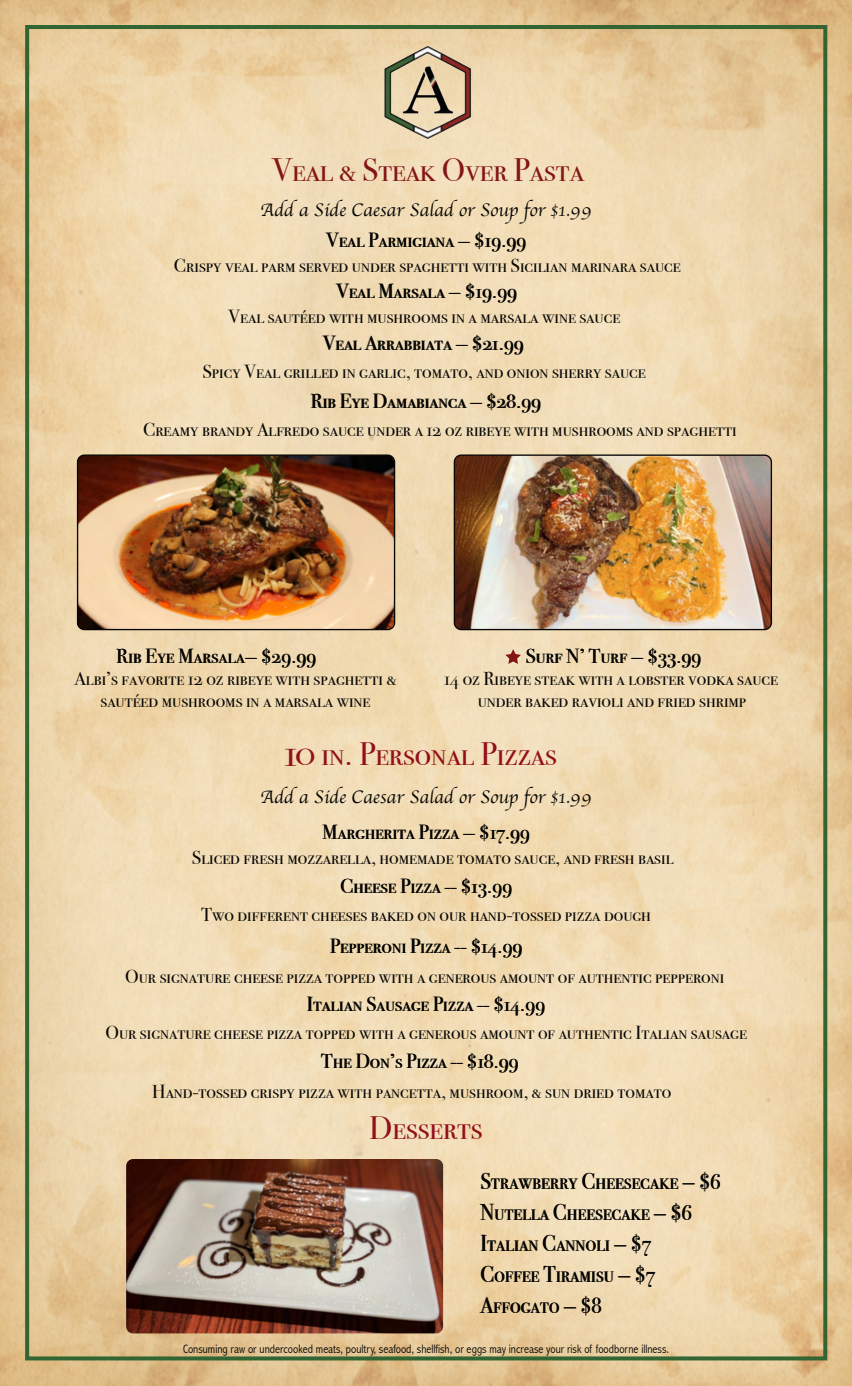
<style>
.page{position:relative;width:852px;height:1386px;background:#fff}
.page>*{position:absolute;margin:0;border:0;box-sizing:border-box;transform-origin:0 0}
.t1{font:32.38px "Bodoni Svty Two SCITCTT";color:#920f1b}
.t2{font:32.38px "Bodoni Svty Two SCITCTT";color:#841517}
.t3{font:22.93px/31px "Bodoni Svty Two SCITCTT";color:#080704;scale:.92 1}
.t4{font:20.3px "Bodoni Svty Two SCITCTT";color:#080704}
.t5{font:18.9px/22.8px "Bodoni Svty Two SCITCTT";color:#080704;text-align:center}
.t6{font:18.9px "Apple Chancery";color:#080704}
.t7{font:300 condensed 12.25px "Abadi";color:#080704}
.s1{font-size:39.2px}
.s2{font-size:36.4px}
</style>
<div class="page">
<img style="left:0;top:0;width:851px;height:1386px">
<img style="left:372px;top:41px;width:110px;height:105px">
<img style="left:77px;top:455px;width:317px;height:175px;border-radius:7px">
<img style="left:454px;top:455px;width:317px;height:175px;border-radius:7px">
<img style="left:126px;top:1159px;width:317px;height:174px;border-radius:7px">
<svg style="left:505px;top:649px;width:16px;height:15px"></svg>
<div style="left:453px;top:454px;width:318px;height:176px;border:1px solid #080704;border-radius:7px"></div>
<div style="left:77px;top:454px;width:318px;height:176px;border:1px solid #080704;border-radius:7px"></div>
<h1 class="t2" style="left:271px;top:151px;width:313px">Veal &amp; Steak Over Pasta</h1>
<p class="t6" style="left:260px;top:201px;width:332px">Add a Side Caesar Salad or Soup for $1.99</p>
<p class="t4" style="left:326px;top:228px;width:202px">Veal Parmigiana — $19.99</p>
<p class="t5" style="left:174px;top:255px;width:508px">Crispy veal parm served under spaghetti with Sicilian marinara sauce</p>
<p class="t4" style="left:336px;top:279px;width:182px">Veal Marsala — $19.99</p>
<p class="t4" style="left:322px;top:331px;width:202px">Veal Arrabbiata — $21.99</p>
<p class="t5" style="left:228px;top:306px;width:393px">Veal sautéed with mushrooms in a marsala wine sauce</p>
<p class="t5" style="left:202px;top:360px;width:444px">Spicy Veal grilled in garlic, tomato, and onion sherry sauce</p>
<p class="t4" style="left:310px;top:389px;width:232px">Rib Eye Damabianca — $28.99</p>
<p class="t5" style="left:143px;top:418px;width:595px">Creamy brandy Alfredo sauce under a 12 oz ribeye with mushrooms and spaghetti</p>
<p class="t4" style="left:116px;top:644px;width:201px">Rib Eye Marsala— $29.99</p>
<p class="t5" style="left:74px;top:667px;width:323px">Albi’s favorite 12 oz ribeye with spaghetti &amp; sautéed mushrooms in a marsala wine</p>
<p class="t4" style="left:525px;top:644px;width:177px">Surf N’ Turf — $33.99</p>
<p class="t5" style="left:444px;top:667px;width:335px">14 oz Ribeye steak with a lobster vodka sauce under baked ravioli and fried shrimp</p>
<h1 class="t1" style="left:284px;top:735px;width:274px"><span class="s1">1</span><span class="s2">0</span> in. Personal Pizzas</h1>
<p class="t6" style="left:260px;top:788px;width:332px">Add a Side Caesar Salad or Soup for $1.99</p>
<p class="t4" style="left:322px;top:820px;width:209px">Margherita Pizza — $17.99</p>
<p class="t5" style="left:192px;top:847px;width:483px">Sliced fresh mozzarella, homemade tomato sauce, and fresh basil</p>
<p class="t4" style="left:340px;top:874px;width:173px">Cheese Pizza -- $13.99</p>
<p class="t5" style="left:201px;top:903px;width:451px">Two different cheeses baked on our hand-tossed pizza dough</p>
<p class="t4" style="left:329px;top:934px;width:194px">Pepperoni Pizza -- $14.99</p>
<p class="t5" style="left:125px;top:966px;width:600px">Our signature cheese pizza topped with a generous amount of authentic pepperoni</p>
<p class="t4" style="left:306px;top:992px;width:240px">Italian Sausage Pizza -- $14.99</p>
<p class="t5" style="left:105px;top:1021px;width:643px">Our signature cheese pizza topped with a generous amount of authentic Italian sausage</p>
<p class="t4" style="left:321px;top:1049px;width:199px">The Don’s Pizza -- $18.99</p>
<p class="t5" style="left:152px;top:1080px;width:520px">Hand-tossed crispy pizza with pancetta, mushroom, &amp; sun dried tomato</p>
<h1 class="t1" style="left:369px;top:1109px;width:115px">Desserts</h1>
<p class="t3" style="left:480px;top:1166px;width:262px">Strawberry Cheesecake — $6<br>Nutella Cheesecake — $6<br>Italian Cannoli — $7<br>Coffee Tiramisu — $7<br>Affogato — $8</p>
<p class="t7" style="left:183px;top:1344px;width:487px">Consuming raw or undercooked meats, poultry, seafood, shellfish, or eggs may increase your risk of foodborne illness.</p>
</div>
